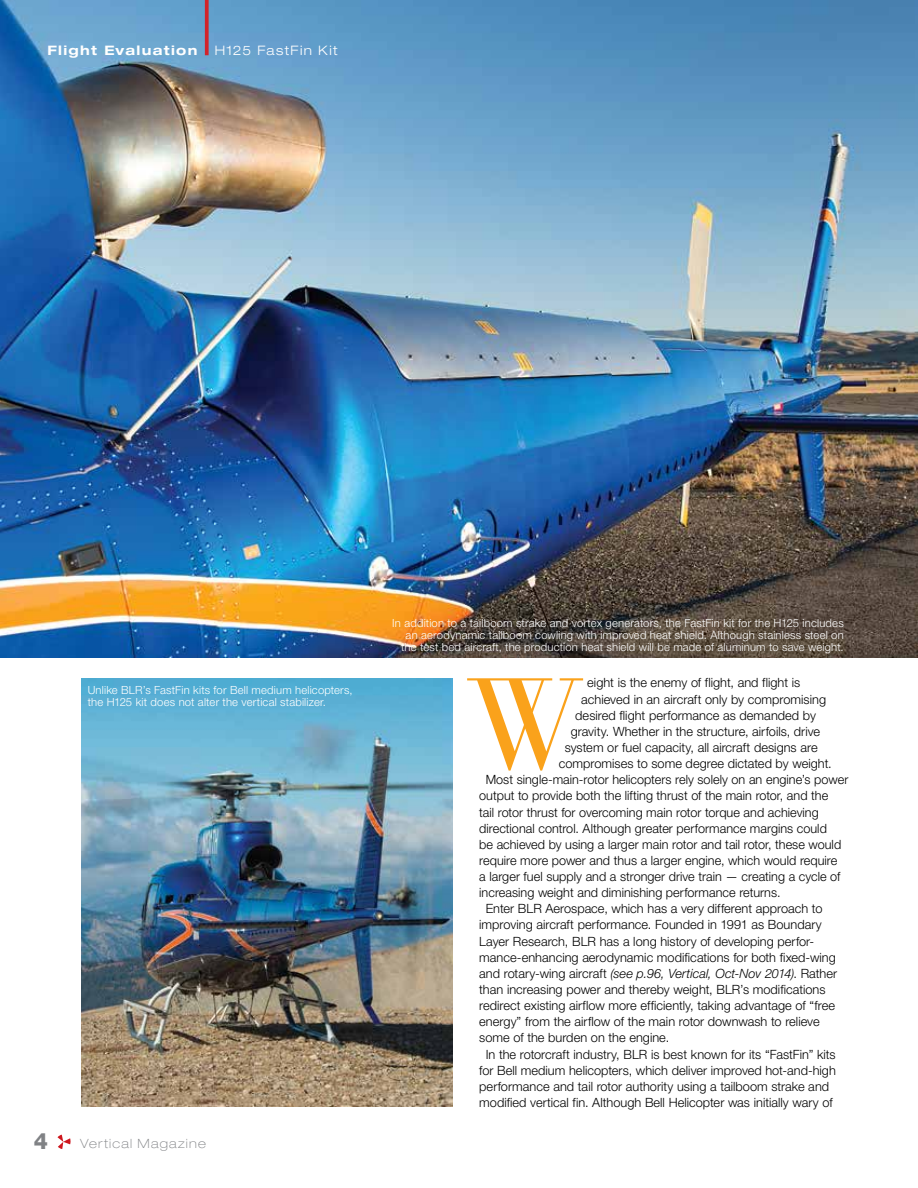
<style>
.page{position:relative;width:918px;height:1188px;background:#fff}
.page>*{position:absolute;margin:0;border:0;box-sizing:border-box;transform-origin:0 0}
.t1{font:800 22.5px "Helvetica Neue LT Std";color:#808285}
.t2{font:700 expanded 13.05px "Helvetica Neue LT Std";letter-spacing:.1em;color:#fff}
.t3{font:300 expanded 13.05px "Helvetica Neue LT Std";letter-spacing:.105em;color:#fff}
.t4{font:300 12.75px "Helvetica Neue LT Std";color:#000}
.t5{font:italic 300 12.75px "Helvetica Neue LT Std";color:#000}
.t6{font:100 expanded 12.75px "Helvetica Neue LT Std";letter-spacing:.095em;color:#808285}
.t7{font:300 11.25px/12px "Helvetica Neue LT Std";letter-spacing:.015em;color:#fff;text-align:right}
.s1{font-style:normal}
</style>
<div class="page">
<svg style="left:58px;top:1135px;width:13px;height:14px"></svg>
<img style="left:81px;top:678px;width:371px;height:429px">
<svg style="left:467px;top:678px;width:116px;height:93px"></svg>
<img style="left:0;top:0;width:918px;height:658px">
<svg style="left:205px;top:0;width:4px;height:55px"></svg>
<p class="t2" style="left:48px;top:42px;width:151px">Flight Evaluation</p>
<p class="t3" style="left:215px;top:43px;width:125px">H125 FastFin Kit</p>
<p class="t7" style="left:88px;top:683px;width:266px;text-align:left">Unlike BLR’s FastFin kits for Bell medium helicopters, the H125 kit does not alter the vertical stabilizer.</p>
<h1 class="t1" style="left:34px;top:1128px;width:16px">4</h1>
<p class="t6" style="left:80px;top:1135px;width:127px">Vertical Magazine</p>
<p class="t7" style="left:392px;top:617px;width:453px">In addition to a tailboom strake and vortex generators, the FastFin kit for the H125 includes an aerodynamic tailboom cowling with improved heat shield. Although stainless steel on the test bed aircraft, the production heat shield will be made of aluminum to save weight.</p>
<p class="t4" style="left:587px;top:675px;width:215px">eight is the enemy of flight, and flight is</p>
<p class="t4" style="left:581px;top:691px;width:246px">achieved in an aircraft only by compromising</p>
<p class="t4" style="left:575px;top:707px;width:242px">desired flight performance as demanded by</p>
<p class="t4" style="left:571px;top:723px;width:251px">gravity. Whether in the structure, airfoils, drive</p>
<p class="t4" style="left:565px;top:740px;width:254px">system or fuel capacity, all aircraft designs are</p>
<p class="t4" style="left:559px;top:756px;width:274px">compromises to some degree dictated by weight.</p>
<p class="t4" style="left:486px;top:772px;width:364px">Most single-main-rotor helicopters rely solely on an engine’s power</p>
<p class="t4" style="left:479px;top:788px;width:351px">output to provide both the lifting thrust of the main rotor, and the</p>
<p class="t4" style="left:479px;top:804px;width:341px">tail rotor thrust for overcoming main rotor torque and achieving</p>
<p class="t4" style="left:479px;top:820px;width:349px">directional control. Although greater performance margins could</p>
<p class="t4" style="left:479px;top:836px;width:363px">be achieved by using a larger main rotor and tail rotor, these would</p>
<p class="t4" style="left:479px;top:853px;width:360px">require more power and thus a larger engine, which would require</p>
<p class="t4" style="left:479px;top:869px;width:363px">a larger fuel supply and a stronger drive train — creating a cycle of</p>
<p class="t4" style="left:479px;top:885px;width:303px">increasing weight and diminishing performance returns.</p>
<p class="t4" style="left:486px;top:901px;width:338px">Enter BLR Aerospace, which has a very different approach to</p>
<p class="t4" style="left:479px;top:917px;width:344px">improving aircraft performance. Founded in 1991 as Boundary</p>
<p class="t4" style="left:479px;top:933px;width:336px">Layer Research, BLR has a long history of developing perfor-</p>
<p class="t4" style="left:479px;top:949px;width:358px">mance-enhancing aerodynamic modifications for both fixed-wing</p>
<p class="t5" style="left:479px;top:966px;width:359px"><span class="s1">and rotary-wing aircraft</span> (see p.96, Vertical, Oct-Nov 2014)<span class="s1">. Rather</span></p>
<p class="t4" style="left:479px;top:982px;width:348px">than increasing power and thereby weight, BLR’s modifications</p>
<p class="t4" style="left:479px;top:998px;width:357px">redirect existing airflow more efficiently, taking advantage of “free</p>
<p class="t4" style="left:479px;top:1014px;width:342px">energy” from the airflow of the main rotor downwash to relieve</p>
<p class="t4" style="left:479px;top:1030px;width:192px">some of the burden on the engine.</p>
<p class="t4" style="left:486px;top:1046px;width:352px">In the rotorcraft industry, BLR is best known for its “FastFin” kits</p>
<p class="t4" style="left:479px;top:1062px;width:358px">for Bell medium helicopters, which deliver improved hot-and-high</p>
<p class="t4" style="left:479px;top:1079px;width:351px">performance and tail rotor authority using a tailboom strake and</p>
<p class="t4" style="left:479px;top:1095px;width:355px">modified vertical fin. Although Bell Helicopter was initially wary of</p>
</div>
